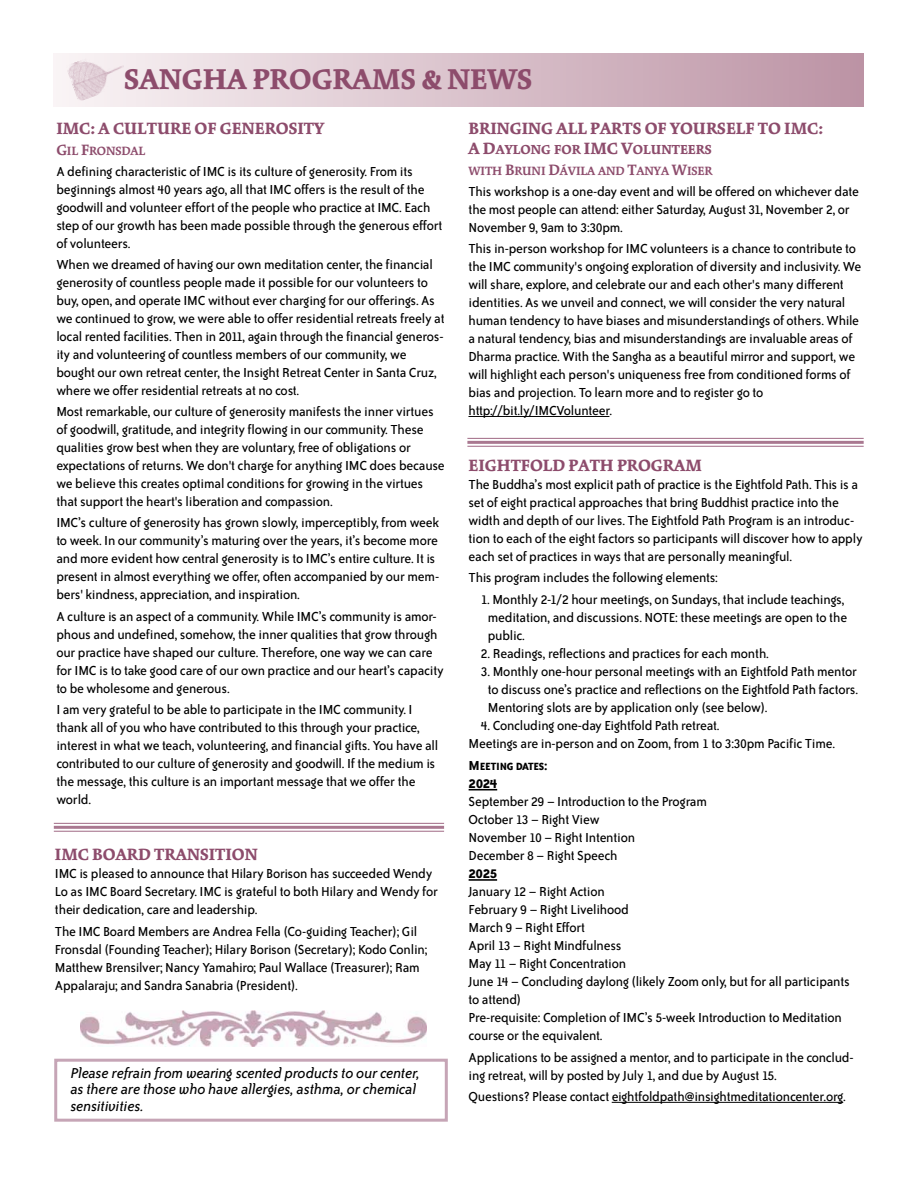
<style>
.page{position:relative;width:918px;height:1188px;background:#fff}
.page>*{position:absolute;margin:0;border:0;box-sizing:border-box;transform-origin:0 0}
.t1{font:900 31.5px "Kinesis Std";color:#8d4c6c}
.t2{font:900 18px "Kinesis Std";color:#8d4c6c}
.t3{font:italic 16.5px/16.5px "Bailey Sans ITC";letter-spacing:-.01em;color:#000}
.t4{font:15px/18px "Bailey Sans ITC";letter-spacing:-.015em;color:#000}
.t5{font:700 15px "Bailey Sans ITC";letter-spacing:-.04em;color:#000}
.t6{font:900 14.4px "Kinesis Std";color:#8d4c6c}
.t7{font:700 13.2px "Kinesis Std";letter-spacing:-.01em;color:#8d4c6c}
.t8{font:700 12px "Bailey Sans ITC";letter-spacing:-.02em;color:#000}
.s1{font-size:16.5px}
.s2{font-size:18px}
.s3{font-size:15px}
</style>
<div class="page">
<div style="left:54px;top:54px;width:810px;height:52px;background:linear-gradient(to right,#faf4f6,#bc93a4)"></div>
<img style="left:66px;top:53px;width:63px;height:49px">
<hr style="left:54px;top:823px;width:390px;height:1px;background:#ae8097">
<hr style="left:54px;top:826px;width:390px;height:3px;background:#8d4c6c;opacity:.75">
<hr style="left:54px;top:831px;width:390px;height:1px;background:#b991a5">
<hr style="left:468px;top:416px;width:141px;height:1px;background:#000">
<svg style="left:469px;top:789px;width:28px;height:1px"></svg>
<hr style="left:469px;top:879px;width:28px;height:2px;background:#000">
<hr style="left:612px;top:1102px;width:231px;height:1px;background:#000">
<hr style="left:467px;top:438px;width:397px;height:1px;background:#ab7b93">
<hr style="left:467px;top:441px;width:397px;height:3px;background:#8d4c6c;opacity:.75">
<hr style="left:467px;top:446px;width:397px;height:1px;background:#b68ca1">
<div style="left:54px;top:1059px;width:394px;height:63px;border:3px solid #c6a5b6"></div>
<img style="left:80px;top:1010px;width:346px;height:36px">
<h1 class="t1" style="left:124px;top:60px;width:410px">SANGHA PROGRAMS &amp; NEWS</h1>
<p class="t2" style="left:56px;top:117px;width:269px">IMC: A CULTURE OF GENEROSITY</p>
<p class="t7" style="left:56px;top:145px;width:91px"><span class="s1">G</span>IL <span class="s1">F</span>RONSDAL</p>
<p class="t4" style="left:56px;top:163px;width:387px">A defining characteristic of IMC is its culture of generosity. From its beginnings almost 40 years ago, all that IMC offers is the result of the goodwill and volunteer effort of the people who practice at IMC. Each step of our growth has been made possible through the generous effort of volunteers.</p>
<p class="t4" style="left:56px;top:256px;width:390px">When we dreamed of having our own meditation center, the financial generosity of countless people made it possible for our volunteers to buy, open, and operate IMC without ever charging for our offerings. As we continued to grow, we were able to offer residential retreats freely at local rented facilities. Then in 2011, again through the financial generos&shy;ity and volunteering of countless members of our community, we bought our own retreat center, the Insight Retreat Center in Santa Cruz, where we offer residential retreats at no cost.</p>
<p class="t4" style="left:56px;top:404px;width:390px">Most remarkable, our culture of generosity manifests the inner virtues of goodwill, gratitude, and integrity flowing in our community. These qualities grow best when they are voluntary, free of obligations or expectations of returns. We don't charge for anything IMC does because we believe this creates optimal conditions for growing in the virtues that support the heart's liberation and compassion.</p>
<p class="t4" style="left:56px;top:515px;width:384px">IMC’s culture of generosity has grown slowly, imperceptibly, from week to week. In our community’s maturing over the years, it’s become more and more evident how central generosity is to IMC’s entire culture. It is present in almost everything we offer, often accompanied by our mem&shy;bers' kindness, appreciation, and inspiration.</p>
<p class="t4" style="left:56px;top:608px;width:389px">A culture is an aspect of a community. While IMC’s community is amor&shy;phous and undefined, somehow, the inner qualities that grow through our practice have shaped our culture. Therefore, one way we can care for IMC is to take good care of our own practice and our heart’s capacity to be wholesome and generous.</p>
<p class="t4" style="left:56px;top:701px;width:383px">I am very grateful to be able to participate in the IMC community. I thank all of you who have contributed to this through your practice, interest in what we teach, volunteering, and financial gifts. You have all contributed to our culture of generosity and goodwill. If the medium is the message, this culture is an important message that we offer the world.</p>
<p class="t2" style="left:468px;top:117px;width:356px">BRINGING ALL PARTS OF YOURSELF TO IMC:</p>
<p class="t6" style="left:468px;top:141px;width:245px"><span class="s2">A D</span>AYLONG FOR <span class="s2">IMC V</span>OLUNTEERS</p>
<p class="t7" style="left:468px;top:165px;width:246px">WITH <span class="s1">B</span>RUNI <span class="s1">D</span>ÁVILA AND <span class="s1">T</span>ANYA <span class="s1">W</span>ISER</p>
<p class="t4" style="left:468px;top:183px;width:392px">This workshop is a one-day event and will be offered on whichever date the most people can attend: either Saturday, August 31, November 2, or<br>November 9, 9am to 3:30pm.</p>
<p class="t4" style="left:468px;top:240px;width:394px">This in-person workshop for IMC volunteers is a chance to contribute to the IMC community's ongoing exploration of diversity and inclusivity. We will share, explore, and celebrate our and each other's many different identities. As we unveil and connect, we will consider the very natural human tendency to have biases and misunderstandings of others. While a natural tendency, bias and misunderstandings are invaluable areas of Dharma practice. With the Sangha as a beautiful mirror and support, we will highlight each person's uniqueness free from conditioned forms of bias and projection. To learn more and to register go to http://bit.ly/IMCVolunteer.</p>
<p class="t2" style="left:469px;top:454px;width:235px">EIGHTFOLD PATH PROGRAM</p>
<p class="t4" style="left:469px;top:477px;width:396px">The Buddha’s most explicit path of practice is the Eightfold Path. This is a set of eight practical approaches that bring Buddhist practice into the width and depth of our lives. The Eightfold Path Program is an introduc&shy;tion to each of the eight factors so participants will discover how to apply each set of practices in ways that are personally meaningful.</p>
<p class="t4" style="left:469px;top:570px;width:251px">This program includes the following elements:</p>
<p class="t4" style="left:488px;top:591px;width:361px;text-indent:-7px">1. Monthly 2-1/2 hour meetings, on Sundays, that include teachings, meditation, and discussions. NOTE: these meetings are open to the public.</p>
<p class="t4" style="left:481px;top:645px;width:289px">2. Readings, reflections and practices for each month.</p>
<p class="t4" style="left:488px;top:663px;width:372px;text-align:justify;text-indent:-7px">3. Monthly one-hour personal meetings with an Eightfold Path mentor to discuss one’s practice and reflections on the Eightfold Path factors.<br>Mentoring slots are by application only (see below).</p>
<p class="t4" style="left:469px;top:717px;width:368px;text-indent:12px">4. Concluding one-day Eightfold Path retreat.<br>Meetings are in-person and on Zoom, from 1 to 3:30pm Pacific Time.</p>
<p class="t8" style="left:469px;top:762px;width:80px"><span class="s3">M</span>EETING DATES<span class="s3">:</span></p>
<p class="t5" style="left:469px;top:778px;width:30px">2024</p>
<p class="t4" style="left:469px;top:794px;width:240px">September 29 – Introduction to the Program<br>October 13 – Right View<br>November 10 – Right Intention<br>December 8 – Right Speech</p>
<p class="t5" style="left:469px;top:868px;width:30px">2025</p>
<p class="t4" style="left:469px;top:884px;width:383px">January 12 – Right Action<br>February 9 – Right Livelihood<br>March 9 – Right Effort<br>April 13 – Right Mindfulness<br>May 11 – Right Concentration<br>June 14 – Concluding daylong (likely Zoom only, but for all participants to attend)<br>Pre-requisite: Completion of IMC’s 5-week Introduction to Meditation course or the equivalent.</p>
<p class="t4" style="left:469px;top:1049px;width:387px">Applications to be assigned a mentor, and to participate in the conclud&shy;ing retreat, will by posted by July 1, and due by August 15.</p>
<p class="t4" style="left:469px;top:1088px;width:379px">Questions? Please contact eightfoldpath@insightmeditationcenter.org.</p>
<p class="t2" style="left:55px;top:843px;width:204px">IMC BOARD TRANSITION</p>
<p class="t4" style="left:55px;top:866px;width:385px">IMC is pleased to announce that Hilary Borison has succeeded Wendy<br>Lo as IMC Board Secretary. IMC is grateful to both Hilary and Wendy for their dedication, care and leadership.</p>
<p class="t4" style="left:55px;top:923px;width:374px">The IMC Board Members are Andrea Fella (Co-guiding Teacher); Gil Fronsdal (Founding Teacher); Hilary Borison (Secretary); Kodo Conlin; Matthew Brensilver; Nancy Yamahiro; Paul Wallace (Treasurer); Ram Appalaraju; and Sandra Sanabria (President).</p>
<p class="t3" style="left:71px;top:1066px;width:351px">Please refrain from wearing scented products to our center, as there are those who have allergies, asthma, or chemical sensitivities.</p>
</div>
